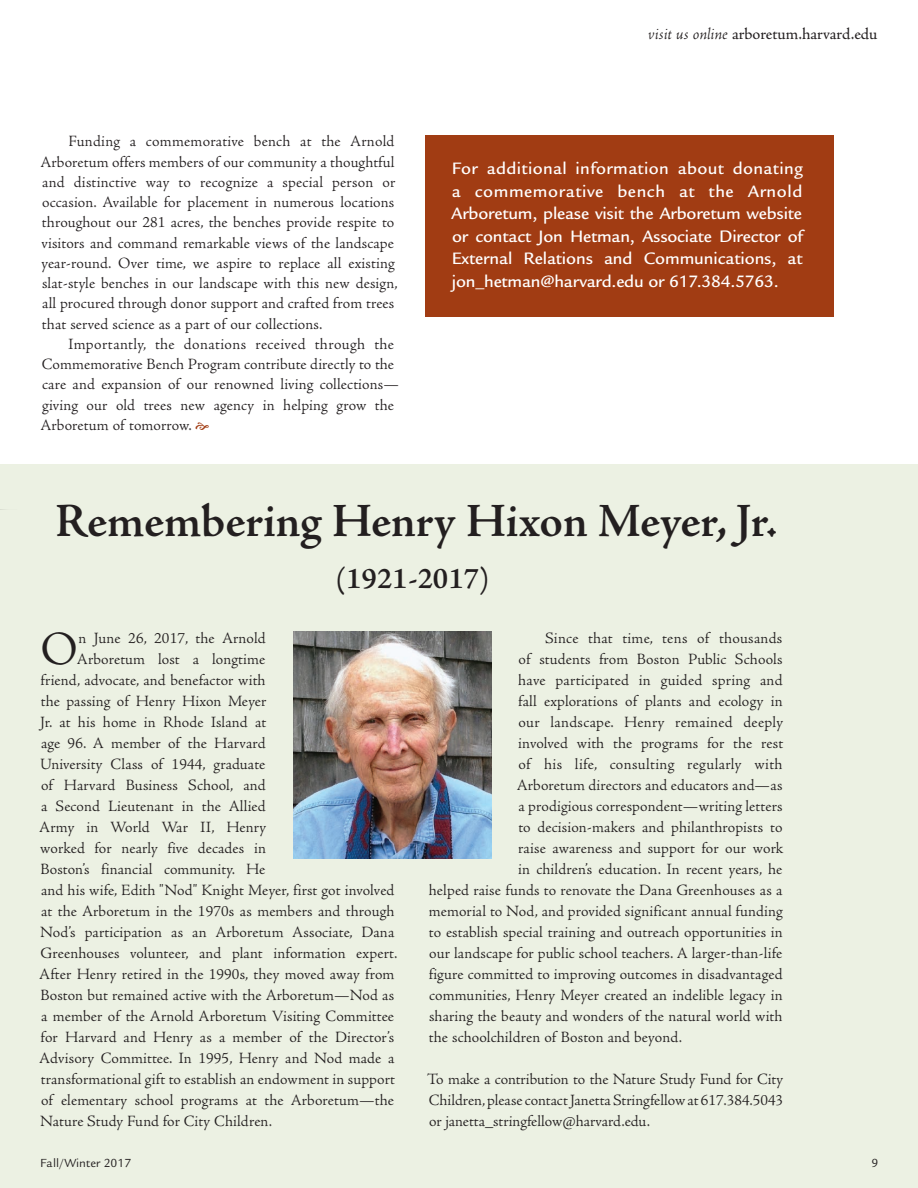
<style>
.page{position:relative;width:918px;height:1188px;background:#fff}
.page>*{position:absolute;margin:0;border:0;box-sizing:border-box;transform-origin:0 0}
.Heading_1{font:600 48px "Adobe Jenson Pro";letter-spacing:-.005em;color:#231f20}
.t1{font:300 47.7px "Adobe Jenson Pro";color:#231f20}
.Heading_1-2{font:600 30px "Adobe Jenson Pro";color:#231f20}
.Body__no_indent{font:500 18px/22.5px "Legacy Sans Std";letter-spacing:-.01em;color:#fff;text-align:justify}
.t2{font:16.5px "Adobe Jenson Pro";color:#231f20}
.Body__no_indent-2{font:300 15.75px/20.2px "Adobe Jenson Pro";letter-spacing:.005em;color:#231f20}
.Body__indent{font:300 15.75px "Adobe Jenson Pro";letter-spacing:.01em;color:#231f20}
.t3{font:12.75px "Legacy Sans Std";color:#231f20}
.s1{font-weight:300;font-style:italic}
</style>
<div class="page">
<div style="left:425px;top:135px;width:409px;height:181px;background:#a13c13"></div>
<div style="left:0;top:464px;width:918px;height:724px;background:#ecf1e3"></div>
<img style="left:293px;top:631px;width:198px;height:227px">
<p class="Body__no_indent-2" style="left:40px;top:132px;width:359px;text-indent:28px">Funding a commemorative bench at the Arnold Arboretum offers members of our community a thoughtful and distinctive way to recognize a special person or occasion. Available for placement in numerous locations throughout our 281 acres, the benches provide respite to visitors and command remarkable views of the landscape year-round. Over time, we aspire to replace all existing slat-style benches in our landscape with this new design, all procured through donor support and crafted from trees that served science as a part of our collections.</p>
<p class="Body__no_indent-2" style="left:40px;top:334px;width:360px;text-indent:28px">Importantly, the donations received through the Commemorative Bench Program contribute directly to the care and expansion of our renowned living collections— giving our old trees new agency in helping grow the Arboretum of tomorrow.</p>
<p class="t2" style="left:648px;top:24px;width:231px"><span class="s1">visit us online</span> arboretum.harvard.edu</p>
<p class="Body__no_indent" style="left:451px;top:158px;width:353px">For additional information about donating a commemorative bench at the Arnold Arboretum, please visit the Arboretum website or contact Jon Hetman, Associate Director of External Relations and Communications, at jon_hetman@harvard.edu or 617.384.5763.</p>
<p class="Heading_1" style="left:55px;top:493px;width:724px">Remembering Henry Hixon Meyer, Jr.</p>
<p class="Heading_1-2" style="left:336px;top:562px;width:155px">(1921-2017)</p>
<p class="t1" style="left:40px;top:622px;width:39px">O</p>
<p class="Body__no_indent-2" style="left:78px;top:628px;width:189px">n June 26, 2017, the Arnold</p>
<p class="Body__indent" style="left:545px;top:629px;width:239px">Since that time, tens of thousands</p>
<p class="Body__indent" style="left:519px;top:650px;width:265px">of students from Boston Public Schools</p>
<p class="Body__indent" style="left:518px;top:671px;width:266px">have participated in guided spring and</p>
<p class="Body__indent" style="left:518px;top:692px;width:266px">fall explorations of plants and ecology in</p>
<p class="Body__indent" style="left:519px;top:713px;width:266px">our landscape. Henry remained deeply</p>
<p class="Body__indent" style="left:518px;top:734px;width:266px">involved with the programs for the rest</p>
<p class="Body__indent" style="left:519px;top:755px;width:265px">of his life, consulting regularly with</p>
<p class="Body__indent" style="left:517px;top:776px;width:267px">Arboretum directors and educators and—as</p>
<p class="Body__indent" style="left:519px;top:797px;width:265px">a prodigious correspondent—writing letters</p>
<p class="Body__indent" style="left:518px;top:818px;width:266px">to decision-makers and philanthropists to</p>
<p class="Body__indent" style="left:518px;top:839px;width:267px">raise awareness and support for our work</p>
<p class="Body__indent" style="left:518px;top:860px;width:265px">in children’s education. In recent years, he</p>
<p class="Body__indent" style="left:429px;top:881px;width:355px">helped raise funds to renovate the Dana Greenhouses as a</p>
<p class="Body__indent" style="left:429px;top:902px;width:355px">memorial to Nod, and provided significant annual funding</p>
<p class="Body__indent" style="left:429px;top:923px;width:355px">to establish special training and outreach opportunities in</p>
<p class="Body__indent" style="left:429px;top:944px;width:354px">our landscape for public school teachers. A larger-than-life</p>
<p class="Body__indent" style="left:429px;top:965px;width:355px">figure committed to improving outcomes in disadvantaged</p>
<p class="Body__indent" style="left:429px;top:986px;width:355px">communities, Henry Meyer created an indelible legacy in</p>
<p class="Body__indent" style="left:429px;top:1007px;width:355px">sharing the beauty and wonders of the natural world with</p>
<p class="Body__indent" style="left:429px;top:1028px;width:255px">the schoolchildren of Boston and beyond.</p>
<p class="Body__no_indent-2" style="left:427px;top:1068px;width:358px;line-height:21px;text-align:justify">To make a contribution to the Nature Study Fund for City Children, please contact Janetta Stringfellow at 617.384.5043 or janetta_stringfellow@harvard.edu.</p>
<p class="Body__no_indent-2" style="left:77px;top:649px;width:190px">Arboretum lost a longtime</p>
<p class="Body__no_indent-2" style="left:41px;top:670px;width:227px">friend, advocate, and benefactor with</p>
<p class="Body__no_indent-2" style="left:41px;top:691px;width:227px">the passing of Henry Hixon Meyer</p>
<p class="Body__no_indent-2" style="left:40px;top:712px;width:228px">Jr. at his home in Rhode Island at</p>
<p class="Body__no_indent-2" style="left:41px;top:733px;width:226px">age 96. A member of the Harvard</p>
<p class="Body__no_indent-2" style="left:40px;top:754px;width:227px">University Class of 1944, graduate</p>
<p class="Body__no_indent-2" style="left:41px;top:775px;width:226px">of Harvard Business School, and</p>
<p class="Body__no_indent-2" style="left:41px;top:796px;width:226px">a Second Lieutenant in the Allied</p>
<p class="Body__no_indent-2" style="left:39px;top:817px;width:228px">Army in World War II, Henry</p>
<p class="Body__no_indent-2" style="left:40px;top:838px;width:227px">worked for nearly five decades in</p>
<p class="Body__no_indent-2" style="left:40px;top:859px;width:226px">Boston’s financial community. He</p>
<p class="Body__no_indent-2" style="left:41px;top:880px;width:355px">and his wife, Edith "Nod" Knight Meyer, first got involved</p>
<p class="Body__no_indent-2" style="left:41px;top:901px;width:355px">at the Arboretum in the 1970s as members and through</p>
<p class="Body__no_indent-2" style="left:40px;top:922px;width:356px">Nod’s participation as an Arboretum Associate, Dana</p>
<p class="Body__no_indent-2" style="left:41px;top:943px;width:358px">Greenhouses volunteer, and plant information expert.</p>
<p class="Body__no_indent-2" style="left:39px;top:964px;width:357px">After Henry retired in the 1990s, they moved away from</p>
<p class="Body__no_indent-2" style="left:40px;top:985px;width:355px">Boston but remained active with the Arboretum—Nod as</p>
<p class="Body__no_indent-2" style="left:41px;top:1006px;width:355px">a member of the Arnold Arboretum Visiting Committee</p>
<p class="Body__no_indent-2" style="left:41px;top:1027px;width:355px">for Harvard and Henry as a member of the Director’s</p>
<p class="Body__no_indent-2" style="left:39px;top:1048px;width:357px">Advisory Committee. In 1995, Henry and Nod made a</p>
<p class="Body__no_indent-2" style="left:41px;top:1069px;width:356px">transformational gift to establish an endowment in support</p>
<p class="Body__no_indent-2" style="left:41px;top:1090px;width:355px">of elementary school programs at the Arboretum—the</p>
<p class="Body__no_indent-2" style="left:40px;top:1111px;width:233px">Nature Study Fund for City Children.</p>
<p class="t3" style="left:40px;top:1156px;width:92px">Fall/Winter 2017</p>
<p class="t3" style="left:871px;top:1156px;width:8px">9</p>
</div>
